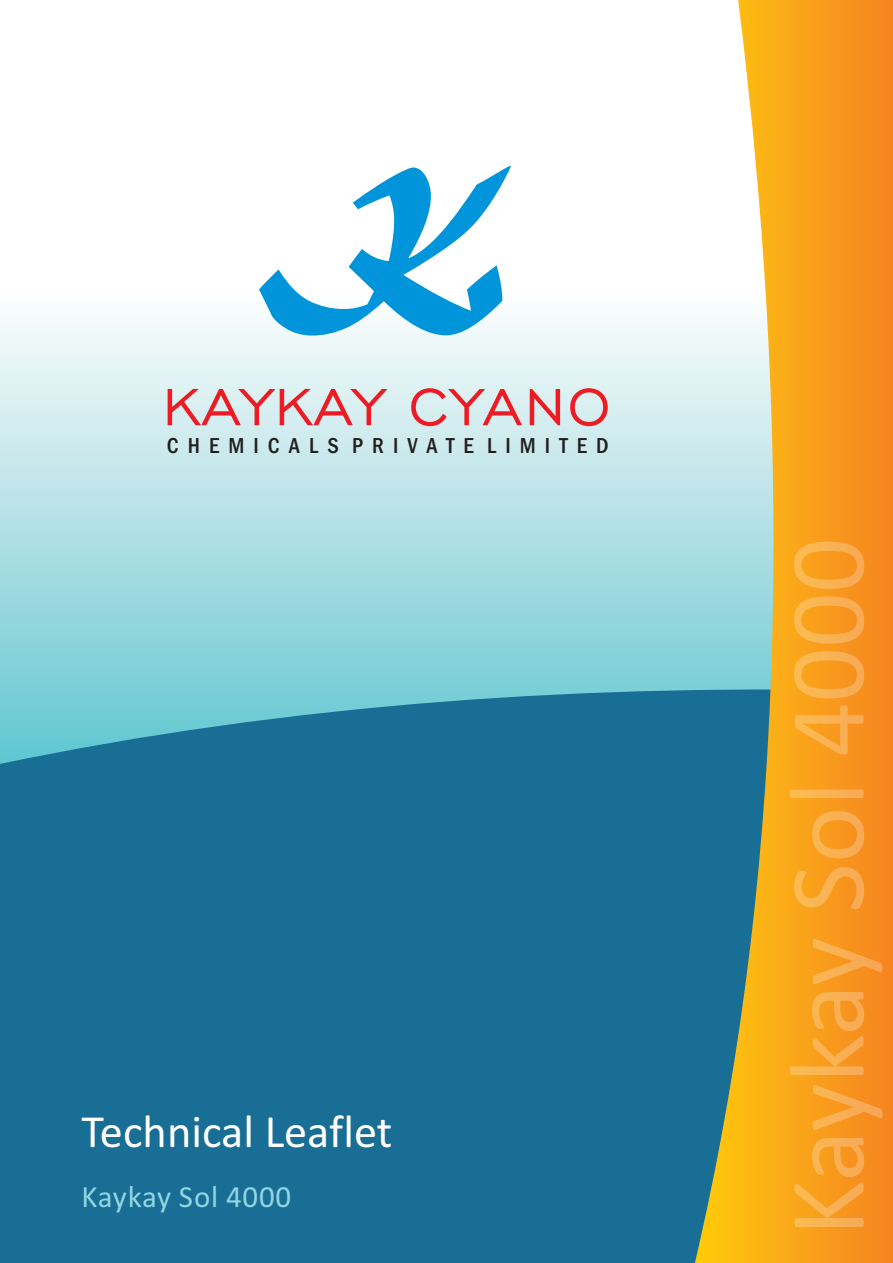
<style>
.page{position:relative;width:893px;height:1263px;background:#fff}
.page>*{position:absolute;margin:0;border:0;box-sizing:border-box;transform-origin:0 0}
.t1{font:186.75px "Matura MT Script Capitals";color:#0095da}
.t2{font:108px "Calibri";color:rgb(255 255 255/.25)}
.t3{font:67.2px "Engravers Gothic BT";letter-spacing:.01em;color:#ed1c24}
.t4{font:46.35px "Calibri";color:#fff}
.t5{font:30.9px "Calibri";letter-spacing:.025em;color:#92d6e3}
.t6{font:500 condensed 22.35px "Franklin Gothic";letter-spacing:.405em;color:#231f20}
</style>
<div class="page">
<svg style="left:0;top:320px;width:695px;height:363px;background:#b9e3e8"></svg>
<div style="left:0;top:683px;width:695px;height:580px;background:#186e94"></div>
<svg style="left:695px;top:0;width:198px;height:1263px;background:#d9a750"></svg>
<h1 class="t1" style="left:284px;top:170px;width:223px">K</h1>
<h3 class="t3" style="left:162px;top:374px;width:450px">KAYKAY CYANO</h3>
<p class="t6" style="left:167px;top:437px;width:443px">CHEMICALS PRIVATE LIMITED</p>
<h3 class="t4" style="left:81px;top:1112px;width:313px">Technical Leaflet</h3>
<h3 class="t5" style="left:81px;top:1183px;width:211px">Kaykay Sol 4000</h3>
<h2 class="t2" style="left:782px;top:1236px;width:700px;rotate:-90deg">Kaykay Sol 4000</h2>
</div>
